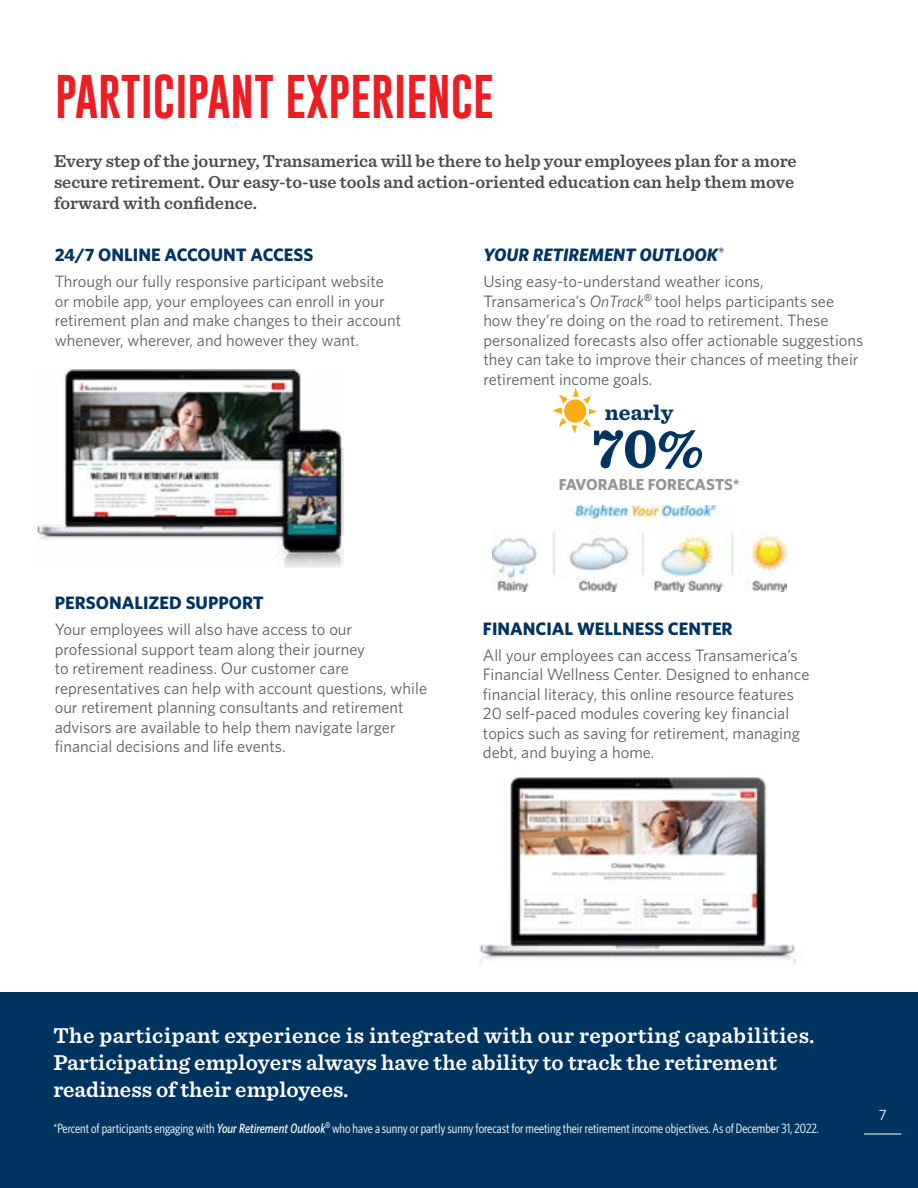
<style>
.page{position:relative;width:918px;height:1188px;background:#fff}
.page>*{position:absolute;margin:0;border:0;box-sizing:border-box;transform-origin:0 0}
.t1{font:700 57.3px "Sentinel";color:#003460}
.t2{font:45px "Gobold";color:#ed1d24}
.t3{font:600 22.5px/27px "Sentinel";letter-spacing:.005em;color:#fff}
.t4{font:700 22.2px "Sentinel";color:#003460}
.t5{font:600 18px/21px "Sentinel";color:#474b4f}
.t6{font:700 18px "Whitney";color:#003460}
.t7{font:italic 700 18px "Whitney";color:#003460}
.t8{font:16.5px/19.5px "Whitney";color:#5a5f63}
.t9{font:700 15.9px "Whitney";letter-spacing:-.005em;color:#939598}
.t10{font:15px "Whitney";color:#fff}
.t11{font:13.5px "Whitney Condensed";color:#fff}
.s1{font-style:italic}
.s2{font-weight:500;font-style:italic}
</style>
<div class="page">
<div style="left:0;top:993px;width:918px;height:195px;background:#003460"></div>
<img style="left:479px;top:777px;width:317px;height:188px">
<img style="left:493px;top:505px;width:293px;height:86px">
<svg style="left:553px;top:388px;width:44px;height:46px"></svg>
<img style="left:37px;top:368px;width:307px;height:199px">
<hr style="left:864px;top:1134px;width:37px;height:1px;background:#fff">
<h2 class="t2" style="left:55px;top:67px;width:440px">PARTICIPANT EXPERIENCE</h2>
<p class="t5" style="left:54px;top:150px;width:744px">Every step of the journey, Transamerica will be there to help your employees plan for a more secure retirement. Our easy-to-use tools and action-oriented education can help them move forward with confidence.</p>
<p class="t6" style="left:55px;top:243px;width:260px">24/7 ONLINE ACCOUNT ACCESS</p>
<p class="t8" style="left:55px;top:271px;width:348px">Through our fully responsive participant website or mobile app, your employees can enroll in your retirement plan and make changes to their account whenever, wherever, and however they want.</p>
<p class="t7" style="left:483px;top:243px;width:242px">YOUR RETIREMENT OUTLOOK<sup>®</sup></p>
<p class="t8" style="left:483px;top:271px;width:382px">Using easy-to-understand weather icons, Transamerica’s <span class="s1">OnTrack</span><sup>®</sup> tool helps participants see how they’re doing on the road to retirement. These personalized forecasts also offer actionable suggestions they can take to improve their chances of meeting their retirement income goals.</p>
<h3 class="t4" style="left:605px;top:395px;width:70px">nearly</h3>
<p class="t6" style="left:55px;top:591px;width:211px">PERSONALIZED SUPPORT</p>
<p class="t8" style="left:55px;top:619px;width:374px">Your employees will also have access to our professional support team along their journey<br>to retirement readiness. Our customer care representatives can help with account questions, while our retirement planning consultants and retirement advisors are available to help them navigate larger financial decisions and life events.</p>
<h1 class="t1" style="left:592px;top:403px;width:113px">70%</h1>
<p class="t9" style="left:559px;top:474px;width:183px">FAVORABLE FORECASTS*</p>
<p class="t6" style="left:483px;top:616px;width:251px">FINANCIAL WELLNESS CENTER</p>
<p class="t8" style="left:483px;top:645px;width:328px">All your employees can access Transamerica’s Financial Wellness Center. Designed to enhance financial literacy, this online resource features 20 self-paced modules covering key financial topics such as saving for retirement, managing debt, and buying a home.</p>
<h3 class="t3" style="left:53px;top:1021px;width:763px">The participant experience is integrated with our reporting capabilities.<br>Participating employers always have the ability to track the retirement readiness of their employees.</h3>
<p class="t11" style="left:53px;top:1120px;width:767px">*Percent of participants engaging with <span class="s2">Your Retirement Outlook</span><sup>®</sup> who have a sunny or partly sunny forecast for meeting their retirement income objectives. As of December 31, 2022.</p>
<p class="t10" style="left:879px;top:1105px;width:9px">7</p>
</div>
